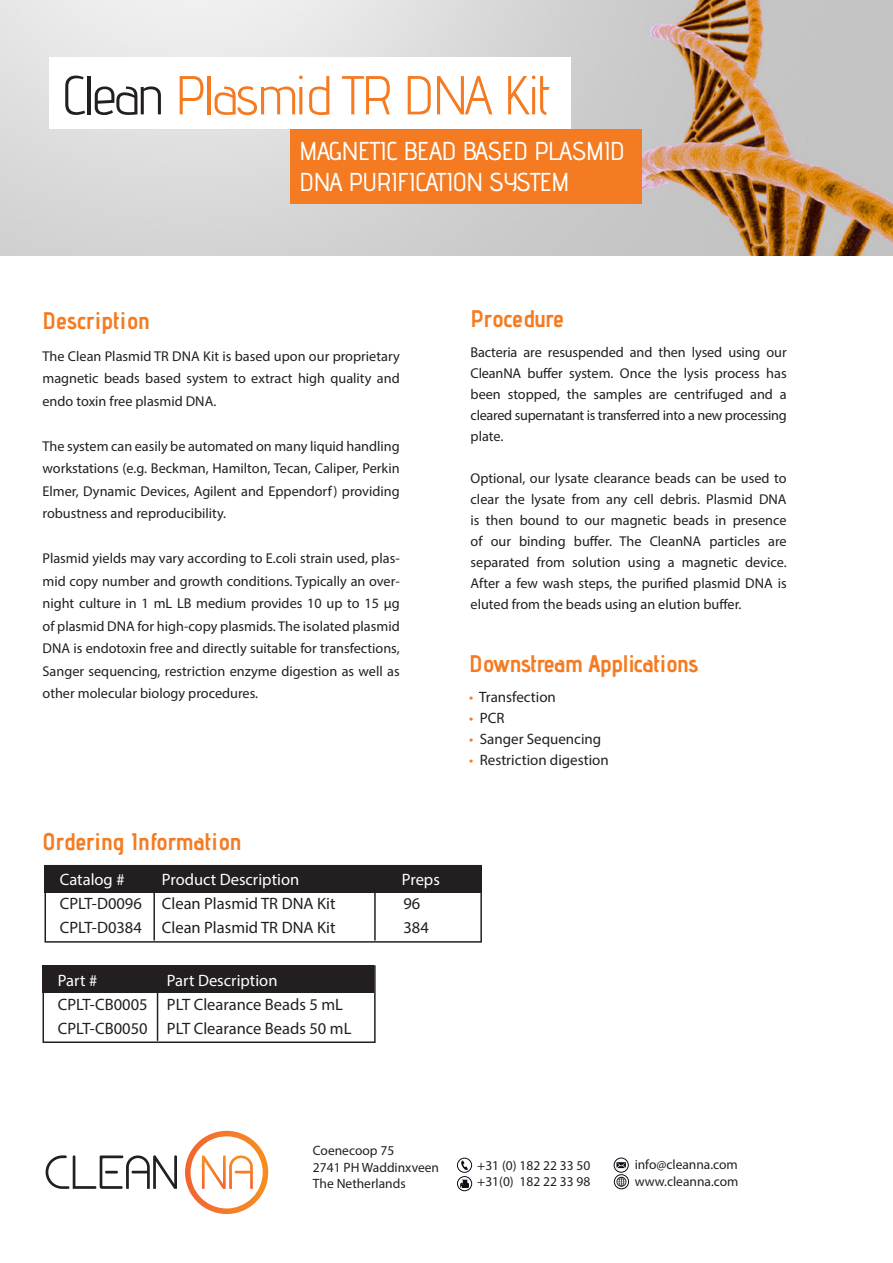
<style>
.page{position:relative;width:893px;height:1263px;background:#fff}
.page>*{position:absolute;margin:0;border:0;box-sizing:border-box;transform-origin:0 0}
.t1{font:54.75px "Advent Pro";letter-spacing:-.04em;color:#f47b21}
.t2{font:500 25.8px "Advent Pro";letter-spacing:-.02em;color:#fff}
.t3{font:700 24px "Advent Pro";color:#f47b21}
.t4{font:700 24px "Advent Pro";letter-spacing:-.02em;color:#f47b21}
.t5{font:16.5px "Myriad Pro";color:#231f20}
.t6{font:16.5px "Myriad Pro";color:#fff}
.t7{font:15px "Myriad Pro";color:#231f20}
.t8{font:14.25px/22.5px "Myriad Pro";color:#231f20;text-align:justify}
.t9{font:13.5px/16.2px "Myriad Pro";color:#231f20}
.s1{color:#231f20}
.s2{color:#f47b21}
</style>
<div class="page">
<img style="left:0;top:0;width:893px;height:255px">
<svg style="left:46px;top:1155px;width:131px;height:34px"></svg>
<svg style="left:185px;top:1131px;width:83px;height:83px"></svg>
<div style="left:45px;top:865px;width:437px;height:27px;background:#231f20"></div>
<div style="left:43px;top:965px;width:331px;height:28px;background:#231f20"></div>
<div style="left:45px;top:865px;width:437px;height:78px;border:2px solid #231f20"></div>
<div style="left:43px;top:965px;width:333px;height:78px;border:2px solid #231f20"></div>
<hr style="left:153px;top:865px;width:2px;height:75px;background:#231f20">
<hr style="left:374px;top:865px;width:2px;height:75px;background:#231f20">
<hr style="left:157px;top:965px;width:1px;height:76px;background:#231f20">
<hr style="left:45px;top:891px;width:408px;height:1px;background:#231f20">
<div style="left:50px;top:57px;width:521px;height:71px;background:#fff"></div>
<div style="left:291px;top:129px;width:351px;height:75px;background:#f47b21"></div>
<svg style="left:461px;top:1160px;width:7px;height:10px"></svg>
<div style="left:457px;top:1158px;width:15px;height:15px;border:1px solid #0e0c15;border-radius:50%"></div>
<div style="left:614px;top:1158px;width:15px;height:14px;border:1px solid #0e0c15;border-radius:50%"></div>
<svg style="left:616px;top:1162px;width:10px;height:6px"></svg>
<div style="left:457px;top:1176px;width:15px;height:15px;border:1px solid #0e0c15;border-radius:50%"></div>
<svg style="left:460px;top:1179px;width:9px;height:9px"></svg>
<div style="left:614px;top:1174px;width:15px;height:15px;border:1px solid #0e0c15;border-radius:50%"></div>
<svg style="left:616px;top:1177px;width:10px;height:10px"></svg>
<p class="t1" style="left:62px;top:62px;width:491px"><span class="s1">Clean</span> Plasmid TR DNA Kit</p>
<p class="t2" style="left:299px;top:135px;width:327px">MAGNETIC BEAD BASED PLASMID</p>
<p class="t2" style="left:299px;top:166px;width:271px">DNA PURIFICATION SYSTEM</p>
<p class="t3" style="left:43px;top:306px;width:109px">Description</p>
<p class="t8" style="left:43px;top:345px;width:359px">The Clean Plasmid TR DNA Kit is based upon our proprietary magnetic beads based system to extract high quality and endo toxin free plasmid DNA.</p>
<p class="t8" style="left:43px;top:435px;width:359px">The system can easily be automated on many liquid handling workstations (e.g. Beckman, Hamilton, Tecan, Caliper, Perkin Elmer, Dynamic Devices, Agilent and Eppendorf) providing robustness and reproducibility.</p>
<p class="t8" style="left:43px;top:547px;width:359px">Plasmid yields may vary according to E.coli strain used, plas&shy;mid copy number and growth conditions. Typically an over&shy;night culture in 1 mL LB medium provides 10 up to 15 µg of plasmid DNA for high-copy plasmids. The isolated plasmid DNA is endotoxin free and directly suitable for transfections, Sanger sequencing, restriction enzyme digestion as well as other molecular biology procedures.</p>
<p class="t3" style="left:43px;top:827px;width:201px">Ordering Information</p>
<p class="t6" style="left:60px;top:869px;width:66px">Catalog #</p>
<p class="t6" style="left:162px;top:869px;width:139px">Product Description</p>
<p class="t6" style="left:402px;top:869px;width:39px">Preps</p>
<p class="t5" style="left:60px;top:893px;width:277px">CPLT-D0096 Clean Plasmid TR DNA Kit</p>
<p class="t5" style="left:403px;top:893px;width:18px">96</p>
<p class="t5" style="left:60px;top:917px;width:277px">CPLT-D0384 Clean Plasmid TR DNA Kit</p>
<p class="t5" style="left:403px;top:917px;width:27px">384</p>
<p class="t6" style="left:58px;top:970px;width:41px">Part #</p>
<p class="t6" style="left:167px;top:970px;width:112px">Part Description</p>
<p class="t5" style="left:58px;top:994px;width:287px">CPLT-CB0005 PLT Clearance Beads 5 mL</p>
<p class="t5" style="left:58px;top:1018px;width:295px">CPLT-CB0050 PLT Clearance Beads 50 mL</p>
<p class="t3" style="left:471px;top:304px;width:95px">Procedure</p>
<p class="t8" style="left:471px;top:342px;width:318px;line-height:21px">Bacteria are resuspended and then lysed using our CleanNA buffer system. Once the lysis process has been stopped, the samples are centrifuged and a cleared supernatant is transferred into a new processing plate.</p>
<p class="t8" style="left:471px;top:468px;width:318px;line-height:21px">Optional, our lysate clearance beads can be used to clear the lysate from any cell debris. Plasmid DNA is then bound to our magnetic beads in presence of our binding buffer. The CleanNA particles are separated from solution using a magnetic device.<br>After a few wash steps, the purified plasmid DNA is eluted from the beads using an elution buffer.</p>
<p class="t4" style="left:469px;top:648px;width:231px">Downstream Applications</p>
<p class="t7" style="left:469px;top:687px;width:88px"><span class="s2">•</span> Transfection</p>
<p class="t7" style="left:469px;top:708px;width:37px"><span class="s2">•</span> PCR</p>
<p class="t7" style="left:469px;top:729px;width:134px"><span class="s2">•</span> Sanger Sequencing</p>
<p class="t7" style="left:469px;top:750px;width:141px"><span class="s2">•</span> Restriction digestion</p>
<p class="t9" style="left:313px;top:1142px;width:83px">Coenecoop 75</p>
<p class="t9" style="left:313px;top:1159px;width:128px">2741 PH Waddinxveen</p>
<p class="t9" style="left:313px;top:1175px;width:94px">The Netherlands</p>
<p class="t9" style="left:477px;top:1157px;width:115px">+31 (0) 182 22 33 50 +31(0) 182 22 33 98</p>
<p class="t9" style="left:635px;top:1156px;width:105px">info@cleanna.com</p>
<p class="t9" style="left:635px;top:1173px;width:105px">www.cleanna.com</p>
</div>
